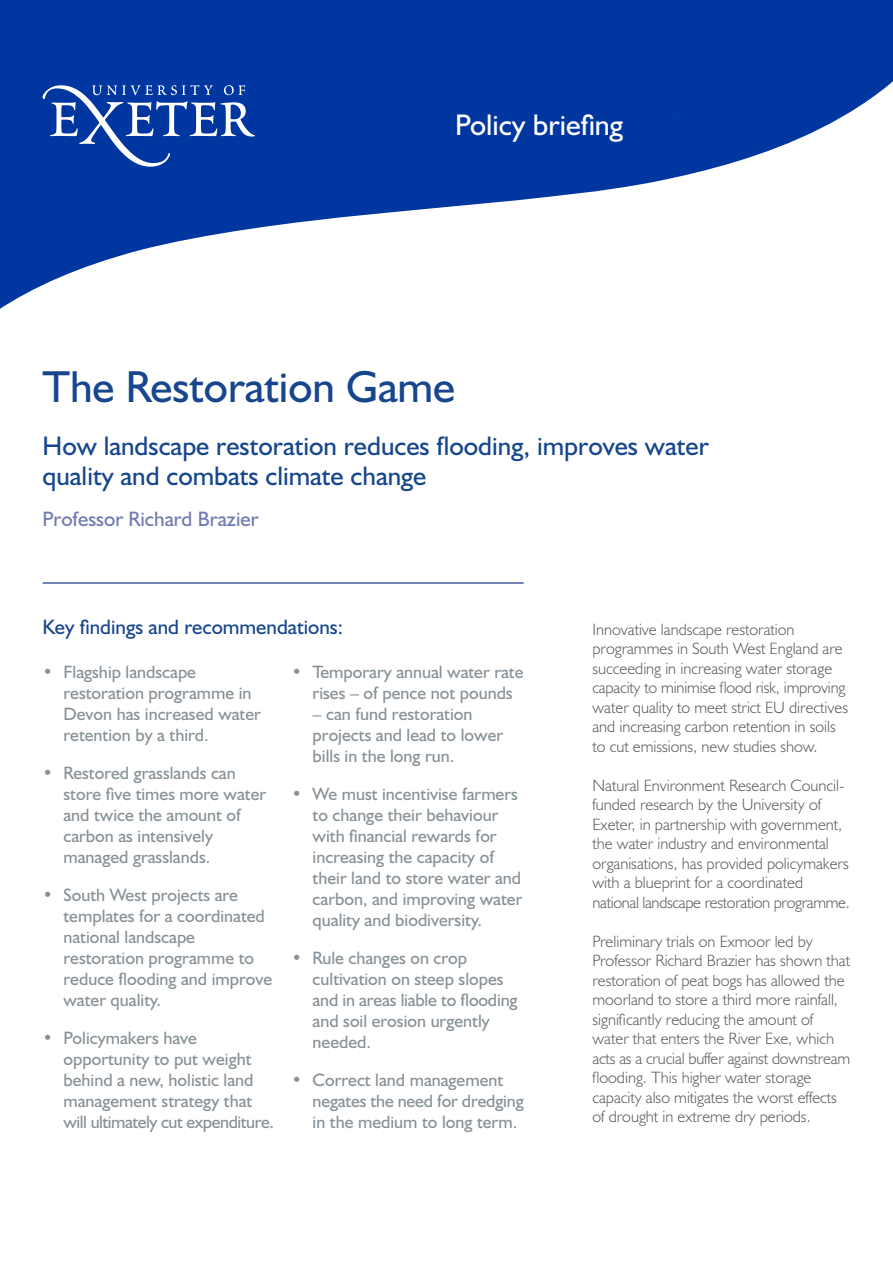
<style>
.page{position:relative;width:893px;height:1263px;background:#fff}
.page>*{position:absolute;margin:0;border:0;box-sizing:border-box;transform-origin:0 0}
.B_header{font:45px "Humanist 521 BT";color:#17468e}
.B_header-2{font:30px "Humanist 521 BT";color:#fff}
.B_header-3{font:27px/30px "Humanist 521 BT";color:#17468e}
.B_header-4{font:21px "Humanist 521 BT";color:#17468e}
.B_header-5{font:21px "Humanist 521 BT";color:#717ab0}
.B_header-6{font:18px/21px "Humanist 521 BT";color:#879197}
.t1{font:300 16.5px/19.5px "Humanist 521 BT";color:#57585a}
</style>
<div class="page">
<svg style="left:0;top:0;width:893px;height:309px;fill:#0036a0"></svg>
<svg style="left:43px;top:85px;width:212px;height:82px;background:#2a57af"></svg>
<hr style="left:43px;top:582px;width:481px;height:2px;background:#475f9f">
<p class="B_header-2" style="left:455px;top:106px;width:170px">Policy briefing</p>
<p class="B_header" style="left:43px;top:359px;width:414px">The Restoration Game</p>
<p class="B_header-3" style="left:43px;top:430px;width:668px">How landscape restoration reduces flooding, improves water quality and combats climate change</p>
<p class="B_header-5" style="left:43px;top:505px;width:218px">Professor Richard Brazier</p>
<p class="B_header-4" style="left:43px;top:614px;width:302px">Key findings and recommendations:</p>
<p class="B_header-6" style="left:64px;top:661px;width:199px;text-indent:-21px">• Flagship landscape restoration programme in<br>Devon has increased water retention by a third.</p>
<p class="B_header-6" style="left:64px;top:762px;width:204px;text-indent:-21px">• Restored grasslands can store five times more water and twice the amount of carbon as intensively managed grasslands.</p>
<p class="B_header-6" style="left:64px;top:884px;width:210px;text-indent:-21px">• South West projects are templates for a coordinated national landscape restoration programme to reduce flooding and improve water quality.</p>
<p class="B_header-6" style="left:64px;top:1027px;width:212px;text-indent:-21px">• Policymakers have opportunity to put weight behind a new, holistic land management strategy that will ultimately cut expenditure.</p>
<p class="B_header-6" style="left:292px;top:661px;width:233px;text-align:center">• Temporary annual water rate rises – of pence not pounds</p>
<p class="B_header-6" style="left:313px;top:703px;width:192px">– can fund restoration projects and lead to lower bills in the long run.</p>
<p class="B_header-6" style="left:313px;top:783px;width:211px;text-indent:-21px">• We must incentivise farmers to change their behaviour with financial rewards for increasing the capacity of their land to store water and carbon, and improving water quality and biodiversity.</p>
<p class="B_header-6" style="left:313px;top:947px;width:206px;text-indent:-21px">• Rule changes on crop cultivation on steep slopes and in areas liable to flooding and soil erosion urgently needed.</p>
<p class="B_header-6" style="left:313px;top:1069px;width:213px;text-indent:-21px">• Correct land management negates the need for dredging in the medium to long term.</p>
<p class="t1" style="left:592px;top:619px;width:257px">Innovative landscape restoration programmes in South West England are succeeding in increasing water storage capacity to minimise flood risk, improving water quality to meet strict EU directives and increasing carbon retention in soils to cut emissions, new studies show.</p>
<p class="t1" style="left:592px;top:775px;width:259px">Natural Environment Research Council&shy;funded research by the University of Exeter, in partnership with government, the water industry and environmental organisations, has provided policymakers with a blueprint for a coordinated national landscape restoration programme.</p>
<p class="t1" style="left:592px;top:931px;width:259px">Preliminary trials on Exmoor led by Professor Richard Brazier has shown that restoration of peat bogs has allowed the moorland to store a third more rainfall, significantly reducing the amount of water that enters the River Exe, which acts as a crucial buffer against downstream flooding. This higher water storage capacity also mitigates the worst effects of drought in extreme dry periods.</p>
</div>
